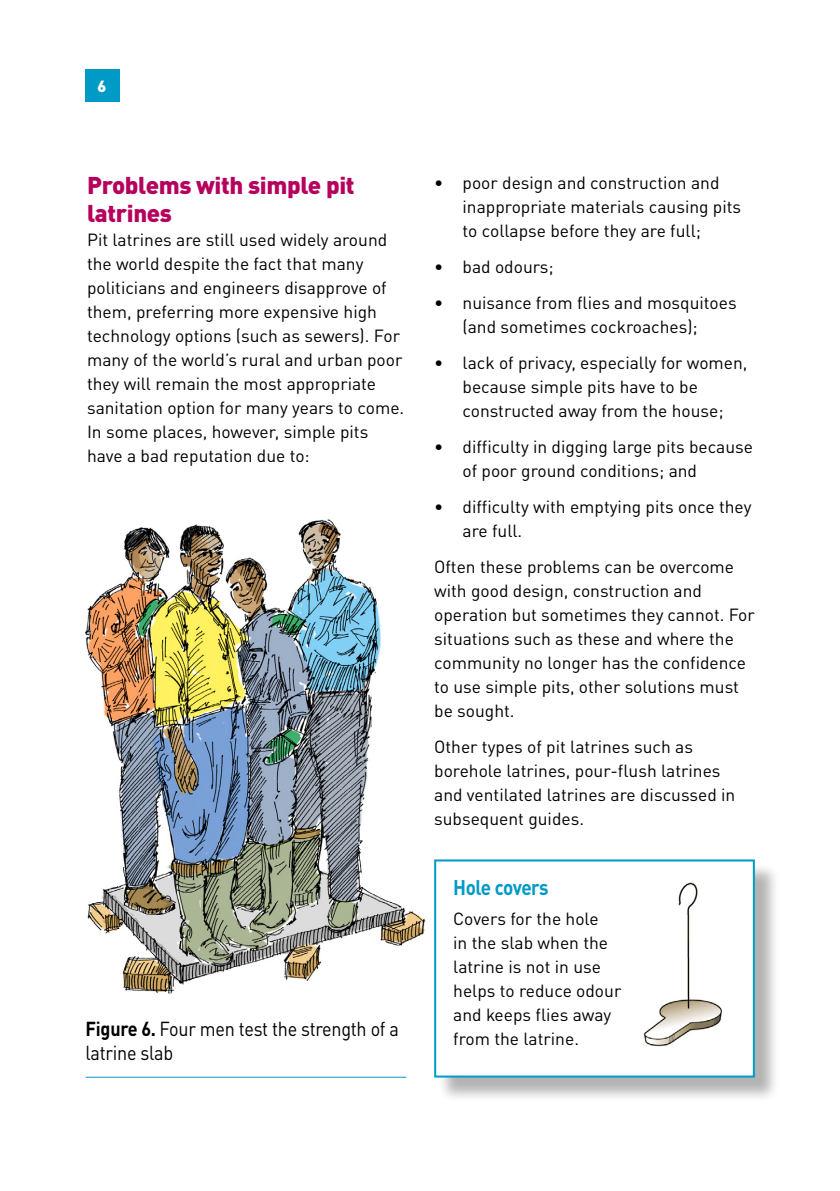
<style>
.page{position:relative;width:840px;height:1191px;background:#fff}
.page>*{position:absolute;margin:0;border:0;box-sizing:border-box;transform-origin:0 0}
.t1{font:900 24px/28px "DINOT";letter-spacing:-.015em;color:#b6005d}
.t2{font:700 21px "DINOT";letter-spacing:-.035em;color:#009ac7;scale:.9 1}
.t3{font:20px/24px "DINOT";letter-spacing:-.015em;color:#000;scale:.9 1}
.t4{font:17.4px/24px "DINOT";color:#000}
.t5{font:900 16px "DINOT";color:#fff}
.s1{font-weight:700}
</style>
<div class="page">
<div style="left:85px;top:69px;width:34px;height:33px;background:#009ac7"></div>
<img style="left:85px;top:519px;width:341px;height:475px">
<hr style="left:86px;top:1076px;width:320px;height:1px;background:#009ac7">
<div style="left:437px;top:863px;width:342px;height:239px;background:#000;opacity:.3"></div>
<div style="left:435px;top:860px;width:318px;height:216px;background:#fff"></div>
<div style="left:434px;top:859px;width:320px;height:218px;border:2px solid #009ac7"></div>
<img style="left:643px;top:882px;width:80px;height:165px">
<p class="t5" style="left:97px;top:76px;width:10px">6</p>
<h1 class="t1" style="left:87px;top:171px;width:269px">Problems with simple pit latrines</h1>
<p class="t4" style="left:87px;top:228px;width:318px">Pit latrines are still used widely around the world despite the fact that many politicians and engineers disapprove of them, preferring more expensive high technology options (such as sewers). For many of the world’s rural and urban poor they will remain the most appropriate sanitation option for many years to come.<br>In some places, however, simple pits have a bad reputation due to:</p>
<p class="t3" style="left:86px;top:1016px;width:349px"><span class="s1">Figure 6.</span> Four men test the strength of a latrine slab</p>
<p class="t4" style="left:462px;top:170px;width:280px;text-indent:-28px">• poor design and construction and inappropriate materials causing pits to collapse before they are full;</p>
<p class="t4" style="left:434px;top:254px;width:121px">• bad odours;</p>
<p class="t4" style="left:462px;top:290px;width:275px;text-indent:-28px">• nuisance from flies and mosquitoes (and sometimes cockroaches);</p>
<p class="t4" style="left:462px;top:350px;width:286px;text-indent:-28px">• lack of privacy, especially for women, because simple pits have to be constructed away from the house;</p>
<p class="t4" style="left:462px;top:434px;width:292px;text-indent:-28px">• difficulty in digging large pits because of poor ground conditions; and</p>
<p class="t4" style="left:462px;top:494px;width:290px;text-indent:-28px">• difficulty with emptying pits once they are full.</p>
<p class="t4" style="left:434px;top:554px;width:322px">Often these problems can be overcome with good design, construction and operation but sometimes they cannot. For situations such as these and where the community no longer has the confidence to use simple pits, other solutions must be sought.</p>
<p class="t4" style="left:434px;top:734px;width:302px">Other types of pit latrines such as borehole latrines, pour-flush latrines and ventilated latrines are discussed in subsequent guides.</p>
<p class="t2" style="left:453px;top:873px;width:108px">Hole covers</p>
<p class="t4" style="left:453px;top:906px;width:169px">Covers for the hole<br>in the slab when the latrine is not in use helps to reduce odour and keeps flies away from the latrine.</p>
</div>
